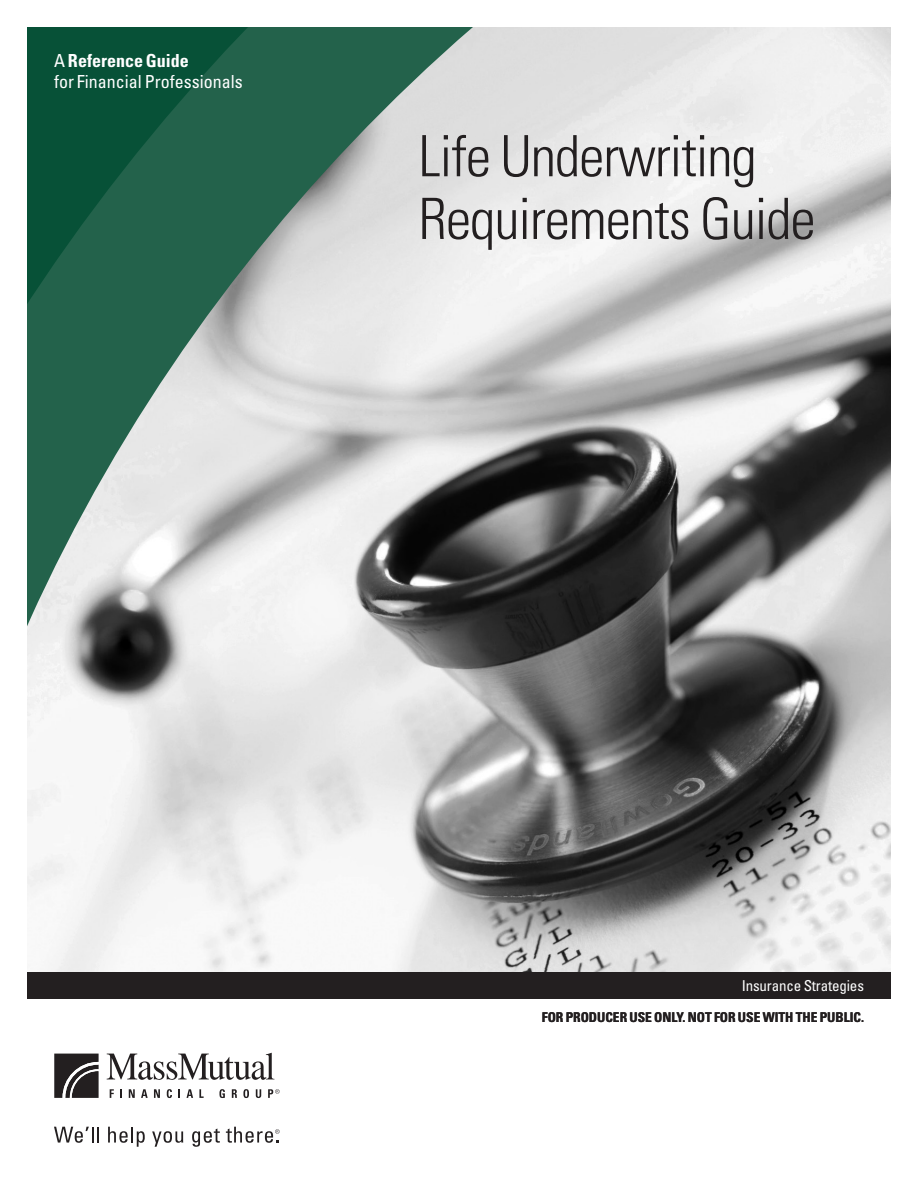
<style>
.page{position:relative;width:918px;height:1188px;background:#fff}
.page>*{position:absolute;margin:0;border:0;box-sizing:border-box;transform-origin:0 0}
.Headline{font:300 condensed 57px/62.7px "Univers LT Std";letter-spacing:-.02em;color:#231f20}
.Identifier-Audience{font:condensed 18px "Univers LT Std";color:#fff}
.Identifier-Audience-2{font:700 condensed 18px "Univers LT Std";color:#fff}
.Identifier-Customer{font:condensed 15px "Univers LT Std";letter-spacing:-.01em;color:#fff}
.NOT_FOR_USE_WITH_TH{font:700 condensed 13.5px "Univers LT Std";color:#231f20}
.s1{font-weight:400}
</style>
<div class="page">
<img style="left:27px;top:27px;width:864px;height:945px">
<svg style="left:54px;top:1054px;width:45px;height:44px;background:#434040"></svg>
<svg style="left:107px;top:1053px;width:167px;height:27px"></svg>
<svg style="left:110px;top:1089px;width:4px;height:9px"></svg>
<svg style="left:120px;top:1089px;width:2px;height:9px"></svg>
<svg style="left:129px;top:1089px;width:6px;height:9px"></svg>
<svg style="left:141px;top:1089px;width:7px;height:9px"></svg>
<svg style="left:154px;top:1089px;width:6px;height:9px"></svg>
<svg style="left:167px;top:1089px;width:5px;height:9px"></svg>
<svg style="left:187px;top:1089px;width:6px;height:9px"></svg>
<svg style="left:199px;top:1089px;width:5px;height:9px"></svg>
<svg style="left:219px;top:1089px;width:6px;height:9px"></svg>
<svg style="left:232px;top:1089px;width:5px;height:9px"></svg>
<svg style="left:243px;top:1089px;width:6px;height:9px"></svg>
<svg style="left:256px;top:1089px;width:5px;height:9px"></svg>
<svg style="left:268px;top:1089px;width:12px;height:9px"></svg>
<svg style="left:54px;top:1127px;width:45px;height:16px"></svg>
<svg style="left:108px;top:1127px;width:37px;height:20px"></svg>
<svg style="left:152px;top:1131px;width:31px;height:16px"></svg>
<svg style="left:192px;top:1129px;width:28px;height:18px"></svg>
<svg style="left:226px;top:1127px;width:54px;height:16px"></svg>
<svg style="left:27px;top:27px;width:450px;height:612px;background:#839e94"></svg>
<div style="left:27px;top:972px;width:864px;height:27px;background:#231f20"></div>
<p class="Identifier-Audience-2" style="left:54px;top:50px;width:136px"><span class="s1">A</span> Reference Guide</p>
<p class="Identifier-Audience" style="left:54px;top:70px;width:190px">for Financial Professionals</p>
<p class="Headline" style="left:418px;top:125px;width:399px">Life Underwriting<br>Requirements Guide</p>
<p class="Identifier-Customer" style="left:742px;top:976px;width:124px">Insurance Strategies</p>
<p class="NOT_FOR_USE_WITH_TH" style="left:542px;top:1009px;width:324px">FOR PRODUCER USE ONLY. NOT FOR USE WITH THE PUBLIC.</p>
</div>
